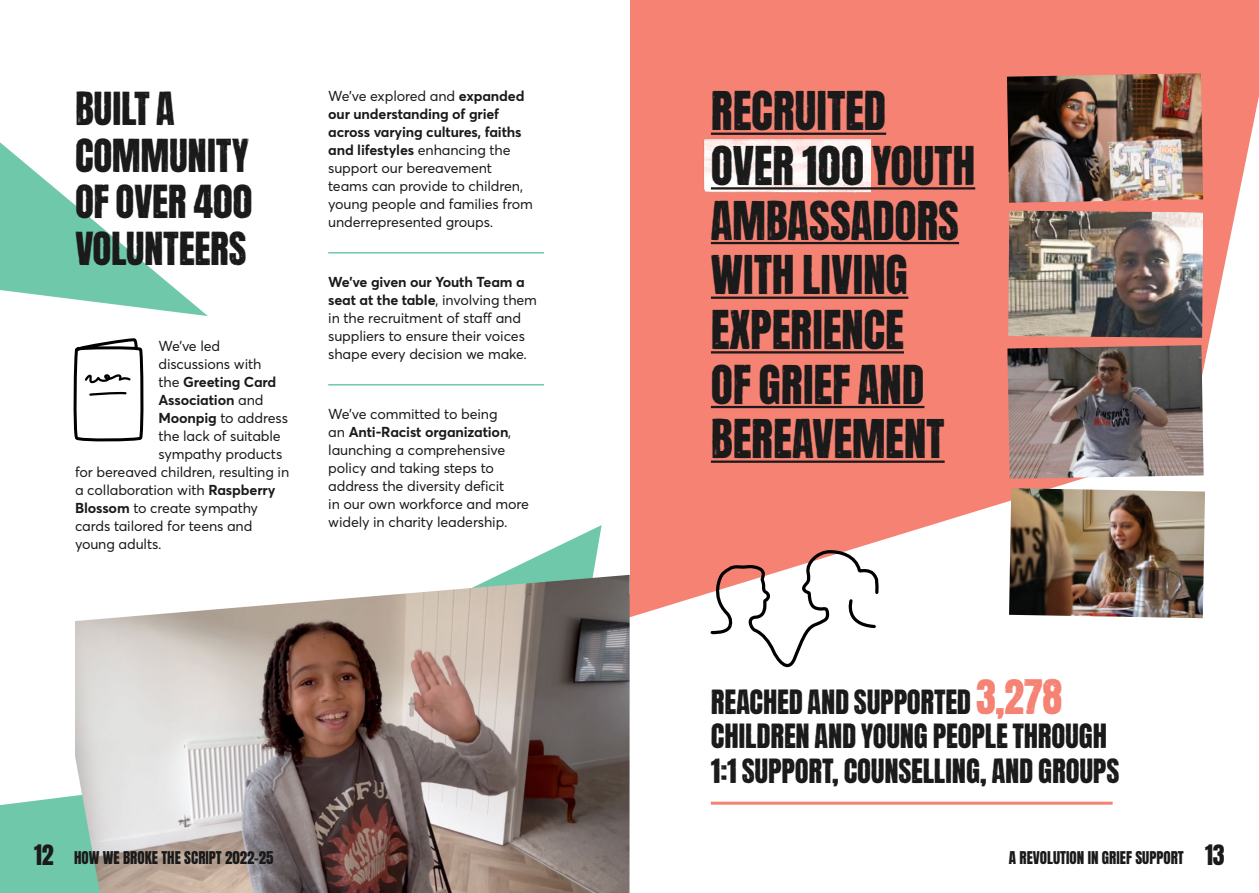
<style>
.page{position:relative;width:1259px;height:893px;background:#fff}
.page>*{position:absolute;margin:0;border:0;box-sizing:border-box;transform-origin:0 0}
.t1{font:45.6px/54.6px "WWANTON";letter-spacing:-.01em;color:#1a1a1a}
.t2{font:40.5px "WWANTON";color:#f58273}
.t3{font:38.85px/46.7px "WWANTON";letter-spacing:-.01em;color:#1a1a1a}
.t4{font:28.5px "WWANTON";color:#1a1a1a}
.t5{font:15px "Anton";color:#1a1a1a}
.t6{font:14.25px/18px "Averta Std";letter-spacing:-.01em;color:#1a1a1a}
.t7{font:700 14.25px "Averta Std";letter-spacing:-.01em;color:#1a1a1a}
.s1{font-weight:400}
.s2{font-weight:700}
.s3{font-size:24px}
</style>
<div class="page">
<svg style="left:629px;top:0;width:630px;height:627px;fill:#f58273"></svg>
<div style="left:0;top:795px;width:75px;height:98px;background:#70c8aa"></div>
<svg style="left:0;top:142px;width:208px;height:174px"></svg>
<img style="left:697px;top:135px;width:173px;height:65px">
<hr style="left:711px;top:133px;width:175px;height:2px;background:#1a1a1a">
<hr style="left:711px;top:187px;width:264px;height:3px;background:#1a1a1a">
<hr style="left:711px;top:242px;width:248px;height:2px;background:#1a1a1a">
<hr style="left:711px;top:297px;width:197px;height:2px;background:#1a1a1a">
<hr style="left:711px;top:351px;width:193px;height:2px;background:#1a1a1a">
<hr style="left:711px;top:406px;width:213px;height:2px;background:#1a1a1a">
<hr style="left:711px;top:461px;width:233px;height:2px;background:#1a1a1a">
<hr style="left:328px;top:252px;width:220px;height:2px;background:#70c8aa">
<hr style="left:328px;top:384px;width:220px;height:2px;background:#70c8aa">
<svg style="left:73px;top:339px;width:71px;height:103px"></svg>
<img style="left:1008px;top:211px;width:195px;height:127px">
<img style="left:1007px;top:73px;width:196px;height:130px">
<img style="left:1007px;top:345px;width:196px;height:134px">
<img style="left:1009px;top:488px;width:196px;height:130px">
<svg style="left:706px;top:363px;width:176px;height:305px"></svg>
<hr style="left:711px;top:802px;width:401px;height:3px;background:#f58273">
<div style="left:544px;top:0;width:85px;height:594px;background:#fff"></div>
<svg style="left:498px;top:525px;width:103px;height:50px"></svg>
<img style="left:75px;top:575px;width:554px;height:318px">
<h3 class="t3" style="left:75px;top:87px;width:34px">BUILT</h3>
<h3 class="t3" style="left:75px;top:87px;width:111px;text-indent:81px">A<br>COMMUNITY<br>OF OVER</h3>
<h3 class="t3" style="left:193px;top:180px;width:61px">400</h3>
<h3 class="t3" style="left:75px;top:226px;width:18px">VOLUNTEERS</h3>
<p class="t6" style="left:158px;top:337px;width:63px">We’ve led</p>
<p class="t6" style="left:158px;top:355px;width:104px">discussions with</p>
<p class="t7" style="left:158px;top:373px;width:119px"><span class="s1">the</span> Greeting Card</p>
<p class="t7" style="left:158px;top:391px;width:107px">Association <span class="s1">and</span></p>
<p class="t6" style="left:158px;top:409px;width:131px"><span class="s2">Moonpig</span> to address</p>
<p class="t6" style="left:158px;top:427px;width:124px">the lack of suitable</p>
<p class="t6" style="left:158px;top:445px;width:125px">sympathy products</p>
<p class="t6" style="left:75px;top:463px;width:216px">for bereaved children, resulting in</p>
<p class="t6" style="left:75px;top:481px;width:202px">a collaboration with <span class="s2">Raspberry</span></p>
<p class="t6" style="left:75px;top:499px;width:185px"><span class="s2">Blossom</span> to create sympathy</p>
<p class="t6" style="left:75px;top:517px;width:179px">cards tailored for teens and</p>
<p class="t6" style="left:75px;top:535px;width:88px">young adults.</p>
<p class="t6" style="left:328px;top:87px;width:206px">We’ve explored and <span class="s2">expanded our understanding of grief across varying cultures, faiths and lifestyles</span> enhancing the support our bereavement teams can provide to children, young people and families from underrepresented groups.</p>
<p class="t6" style="left:328px;top:273px;width:210px"><span class="s2">We’ve given our Youth Team a seat at the table</span>, involving them in the recruitment of staff and suppliers to ensure their voices shape every decision we make.</p>
<p class="t6" style="left:328px;top:405px;width:202px">We’ve committed to being<br>an <span class="s2">Anti-Racist organization</span>, launching a comprehensive policy and taking steps to address the diversity deficit<br>in our own workforce and more widely in charity leadership.</p>
<h1 class="t1" style="left:711px;top:85px;width:42px">RECRUITED<br>OVER</h1>
<h1 class="t1" style="left:802px;top:140px;width:92px">100 YOUTH</h1>
<h1 class="t1" style="left:711px;top:195px;width:78px">AMBASSADORS<br>WITH</h1>
<h1 class="t1" style="left:802px;top:249px;width:19px">LIVING</h1>
<h1 class="t1" style="left:711px;top:304px;width:67px">EXPERIENCE<br>OF GRIEF</h1>
<h1 class="t1" style="left:858px;top:359px;width:23px">AND</h1>
<h1 class="t1" style="left:711px;top:413px;width:21px">BEREAVE</h1>
<h1 class="t1" style="left:852px;top:413px;width:54px">MENT</h1>
<h3 class="t4" style="left:711px;top:687px;width:28px">REACHED</h3>
<h3 class="t4" style="left:807px;top:687px;width:61px">AND SUPPORTED</h3>
<h2 class="t2" style="left:976px;top:676px;width:88px">3,278</h2>
<h3 class="t4" style="left:711px;top:721px;width:14px">CHILDREN</h3>
<h3 class="t4" style="left:814px;top:721px;width:61px">AND YOUNG</h3>
<h3 class="t4" style="left:933px;top:721px;width:14px">PEOPLE</h3>
<h3 class="t4" style="left:1012px;top:721px;width:15px">THROUGH</h3>
<h3 class="t4" style="left:711px;top:755px;width:45px">1:1 SUPPORT</h3>
<h3 class="t4" style="left:832px;top:755px;width:26px">, COUNSELLING</h3>
<h3 class="t4" style="left:980px;top:755px;width:73px">, AND GROUPS</h3>
<p class="t5" style="left:34px;top:850px;width:241px"><span class="s3">12</span> HOW WE BROKE THE SCRIPT 2022-25</p>
<p class="t5" style="left:1009px;top:850px;width:217px">A REVOLUTION IN GRIEF SUPPORT <span class="s3">13</span></p>
</div>
